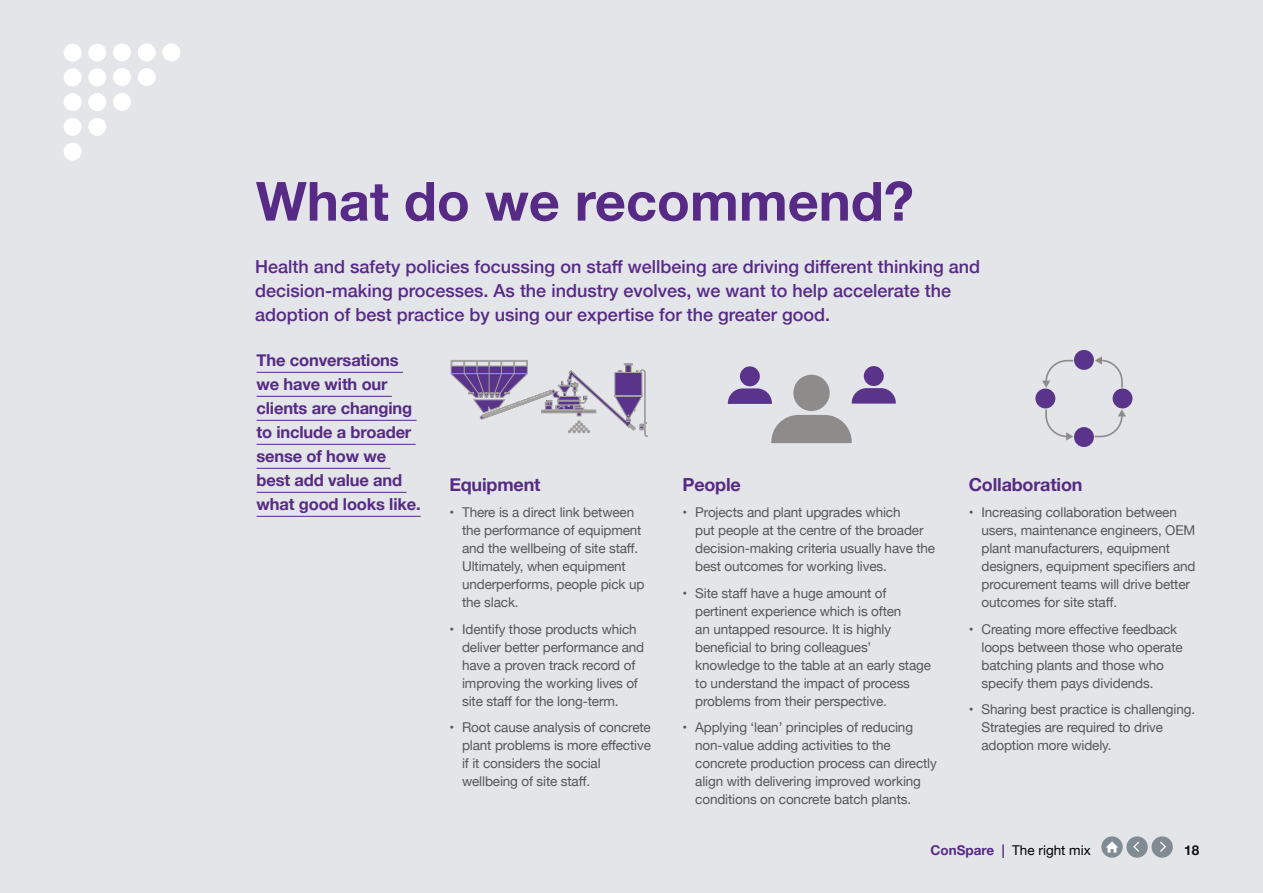
<style>
.page{position:relative;width:1263px;height:893px;background:#e3e5e9}
.page>*{position:absolute;margin:0;border:0;box-sizing:border-box;transform-origin:0 0}
.t1{font:700 54px "Helvetica Neue";color:#572a86}
.t2{font:500 18px/24px "Helvetica Neue";color:#572a86}
.t3{font:700 18px "Helvetica Neue";letter-spacing:-.01em;color:#572a86}
.t4{font:700 16.5px/24px "Helvetica Neue";letter-spacing:-.01em;color:#572a86}
.t5{font:13.5px/18px "Helvetica Neue";letter-spacing:-.01em;color:#575756}
.t6{font:13.5px "Helvetica Neue";color:#000}
.t7{font:700 13.5px "Helvetica Neue";color:#0a1015}
.s1{font-weight:700;color:#572a86}
</style>
<div class="page">
<hr style="left:257px;top:372px;width:146px;height:1px;background:#572a86">
<hr style="left:257px;top:396px;width:135px;height:1px;background:#572a86">
<hr style="left:257px;top:420px;width:160px;height:1px;background:#572a86">
<hr style="left:257px;top:444px;width:159px;height:1px;background:#572a86">
<hr style="left:257px;top:468px;width:133px;height:1px;background:#572a86">
<hr style="left:257px;top:492px;width:150px;height:1px;background:#572a86">
<hr style="left:257px;top:516px;width:164px;height:1px;background:#572a86">
<svg style="left:451px;top:360px;width:197px;height:77px"></svg>
<div style="left:793px;top:375px;width:37px;height:36px;background:#8e8b8b;border-radius:50%"></div>
<svg style="left:771px;top:415px;width:81px;height:28px;background:#9a9898"></svg>
<div style="left:864px;top:366px;width:20px;height:20px;background:#5a348b;border-radius:50%"></div>
<svg style="left:852px;top:388px;width:44px;height:16px"></svg>
<div style="left:740px;top:366px;width:20px;height:20px;background:#5a348b;border-radius:50%"></div>
<svg style="left:728px;top:388px;width:44px;height:16px"></svg>
<div style="left:1074px;top:350px;width:20px;height:20px;background:#5a348b;border-radius:50%"></div>
<div style="left:1074px;top:427px;width:20px;height:20px;background:#5a348b;border-radius:50%"></div>
<div style="left:1035px;top:388px;width:20px;height:20px;background:#5a348b;border-radius:50%"></div>
<div style="left:1112px;top:388px;width:20px;height:20px;background:#5a348b;border-radius:50%"></div>
<svg style="left:1042px;top:359px;width:33px;height:29px"></svg>
<svg style="left:1044px;top:408px;width:29px;height:33px"></svg>
<svg style="left:1093px;top:409px;width:33px;height:29px"></svg>
<svg style="left:1095px;top:356px;width:29px;height:33px"></svg>
<div style="left:1151px;top:836px;width:22px;height:22px;background:#808b94;border-radius:50%"></div>
<svg style="left:1160px;top:841px;width:6px;height:11px"></svg>
<div style="left:1126px;top:836px;width:22px;height:22px;background:#808b94;border-radius:50%"></div>
<svg style="left:1133px;top:841px;width:7px;height:11px"></svg>
<div style="left:1101px;top:836px;width:22px;height:22px;background:#808b94;border-radius:50%"></div>
<svg style="left:1106px;top:841px;width:12px;height:12px"></svg>
<div style="left:64px;top:44px;width:17px;height:17px;background:#fff;border-radius:50%"></div>
<div style="left:88px;top:44px;width:18px;height:17px;background:#fff;border-radius:50%"></div>
<div style="left:113px;top:44px;width:18px;height:17px;background:#fff;border-radius:50%"></div>
<div style="left:138px;top:44px;width:18px;height:17px;background:#fff;border-radius:50%"></div>
<div style="left:163px;top:44px;width:17px;height:17px;background:#fff;border-radius:50%"></div>
<div style="left:64px;top:118px;width:17px;height:18px;background:#fff;border-radius:50%"></div>
<div style="left:88px;top:118px;width:18px;height:18px;background:#fff;border-radius:50%"></div>
<div style="left:64px;top:143px;width:17px;height:17px;background:#fff;border-radius:50%"></div>
<div style="left:64px;top:93px;width:17px;height:18px;background:#fff;border-radius:50%"></div>
<div style="left:88px;top:93px;width:18px;height:18px;background:#fff;border-radius:50%"></div>
<div style="left:113px;top:93px;width:18px;height:18px;background:#fff;border-radius:50%"></div>
<div style="left:64px;top:69px;width:17px;height:17px;background:#fff;border-radius:50%"></div>
<div style="left:88px;top:69px;width:18px;height:17px;background:#fff;border-radius:50%"></div>
<div style="left:113px;top:68px;width:18px;height:18px;background:#fff;border-radius:50%"></div>
<div style="left:138px;top:68px;width:18px;height:18px;background:#fff;border-radius:50%"></div>
<h1 class="t1" style="left:256px;top:159px;width:659px">What do we recommend?</h1>
<p class="t2" style="left:255px;top:253px;width:727px">Health and safety policies focussing on staff wellbeing are driving different thinking and decision-making processes. As the industry evolves, we want to help accelerate the adoption of best practice by using our expertise for the greater good.</p>
<p class="t4" style="left:257px;top:349px;width:166px">The conversations we have with our clients are changing to include a broader sense of how we best add value and what good looks like.</p>
<h2 class="t3" style="left:969px;top:470px;width:115px">Collaboration</h2>
<p class="t5" style="left:981px;top:504px;width:216px;text-indent:-13px">• Increasing collaboration between users, maintenance engineers, OEM plant manufacturers, equipment designers, equipment specifiers and procurement teams will drive better outcomes for site staff.</p>
<p class="t5" style="left:981px;top:621px;width:203px;text-indent:-13px">• Creating more effective feedback loops between those who operate batching plants and those who specify them pays dividends.</p>
<p class="t5" style="left:981px;top:701px;width:215px;text-indent:-13px">• Sharing best practice is challenging.<br>Strategies are required to drive adoption more widely.</p>
<h2 class="t3" style="left:449px;top:470px;width:93px">Equipment</h2>
<p class="t5" style="left:462px;top:504px;width:184px;text-indent:-13px">• There is a direct link between the performance of equipment and the wellbeing of site staff.<br>Ultimately, when equipment underperforms, people pick up the slack.</p>
<p class="t5" style="left:462px;top:621px;width:184px;text-indent:-13px">• Identify those products which deliver better performance and have a proven track record of improving the working lives of site staff for the long-term.</p>
<p class="t5" style="left:462px;top:719px;width:190px;text-indent:-13px">• Root cause analysis of concrete plant problems is more effective if it considers the social wellbeing of site staff.</p>
<h2 class="t3" style="left:682px;top:470px;width:60px">People</h2>
<p class="t5" style="left:695px;top:504px;width:241px;text-indent:-13px">• Projects and plant upgrades which<br>put people at the centre of the broader decision-making criteria usually have the best outcomes for working lives.</p>
<p class="t5" style="left:695px;top:585px;width:237px;text-indent:-13px">• Site staff have a huge amount of pertinent experience which is often<br>an untapped resource. It is highly beneficial to bring colleagues’ knowledge to the table at an early stage to understand the impact of process problems from their perspective.</p>
<p class="t5" style="left:695px;top:719px;width:243px;text-indent:-13px">• Applying ‘lean’ principles of reducing non-value adding activities to the concrete production process can directly align with delivering improved working conditions on concrete batch plants.</p>
<p class="t6" style="left:930px;top:841px;width:162px"><span class="s1">ConSpare |</span> The right mix</p>
<p class="t7" style="left:1184px;top:840px;width:17px">18</p>
</div>
